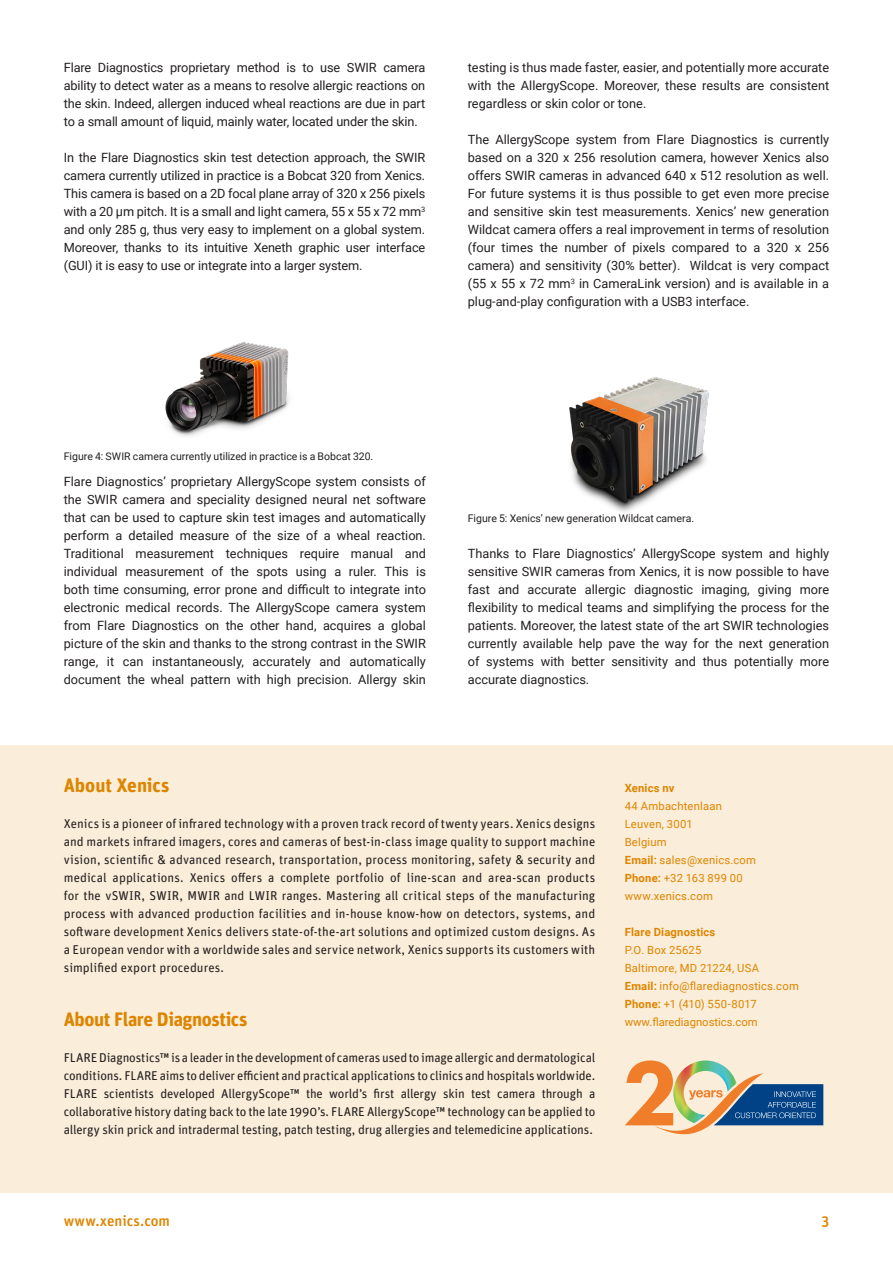
<style>
.page{position:relative;width:893px;height:1263px;background:#fff}
.page>*{position:absolute;margin:0;border:0;box-sizing:border-box;transform-origin:0 0}
.t1{font:700 19.5px "Unit Rounded Pro";letter-spacing:-.02em;color:#de8500}
.t2{font:500 15px "Unit Rounded Pro";color:#de8500}
.t3{font:12.75px/18px "Roboto";color:#231f20;text-align:justify}
.t4{font:12.75px/18px "Unit Rounded Pro";color:#231f20;text-align:justify}
.t5{font:11.25px "Roboto";letter-spacing:.015em;color:#de8500}
.t6{font:700 11.25px "Roboto";letter-spacing:.015em;color:#de8500}
.t7{font:10.5px "Roboto";letter-spacing:.005em;color:#231f20}
.s1{font-weight:700}
</style>
<div class="page">
<img style="left:165px;top:342px;width:124px;height:95px">
<div style="left:0;top:745px;width:893px;height:448px;background:#faedd9"></div>
<img style="left:569px;top:376px;width:140px;height:136px">
<svg style="left:625px;top:1060px;width:198px;height:75px"></svg>
<img style="left:673px;top:1060px;width:63px;height:63px">
<p class="t3" style="left:64px;top:58px;width:363px">Flare Diagnostics proprietary method is to use SWIR camera ability to detect water as a means to resolve allergic reactions on the skin. Indeed, allergen induced wheal reactions are due in part to a small amount of liquid, mainly water, located under the skin.</p>
<p class="t3" style="left:64px;top:148px;width:363px">In the Flare Diagnostics skin test detection approach, the SWIR camera currently utilized in practice is a Bobcat 320 from Xenics.<br>This camera is based on a 2D focal plane array of 320 x 256 pixels with a 20 µm pitch. It is a small and light camera, 55 x 55 x 72 mm<sup>3 </sup>and only 285 g, thus very easy to implement on a global system.<br>Moreover, thanks to its intuitive Xeneth graphic user interface (GUI) it is easy to use or integrate into a larger system.</p>
<p class="t3" style="left:468px;top:58px;width:363px">testing is thus made faster, easier, and potentially more accurate with the AllergyScope. Moreover, these results are consistent regardless or skin color or tone.</p>
<p class="t3" style="left:468px;top:130px;width:363px">The AllergyScope system from Flare Diagnostics is currently based on a 320 x 256 resolution camera, however Xenics also offers SWIR cameras in advanced 640 x 512 resolution as well.<br>For future systems it is thus possible to get even more precise and sensitive skin test measurements. Xenics’ new generation Wildcat camera offers a real improvement in terms of resolution (four times the number of pixels compared to a 320 x 256 camera) and sensitivity (30% better). Wildcat is very compact (55 x 55 x 72 mm<sup>3</sup> in CameraLink version) and is available in a plug-and-play configuration with a USB3 interface.</p>
<p class="t7" style="left:64px;top:449px;width:311px">Figure 4: SWIR camera currently utilized in practice is a Bobcat 320.</p>
<p class="t3" style="left:64px;top:472px;width:364px">Flare Diagnostics’ proprietary AllergyScope system consists of the SWIR camera and speciality designed neural net software that can be used to capture skin test images and automatically perform a detailed measure of the size of a wheal reaction.<br>Traditional measurement techniques require manual and individual measurement of the spots using a ruler. This is both time consuming, error prone and difficult to integrate into electronic medical records. The AllergyScope camera system from Flare Diagnostics on the other hand, acquires a global picture of the skin and thanks to the strong contrast in the SWIR range, it can instantaneously, accurately and automatically document the wheal pattern with high precision. Allergy skin</p>
<p class="t7" style="left:468px;top:511px;width:228px">Figure 5: Xenics’ new generation Wildcat camera.</p>
<p class="t3" style="left:468px;top:544px;width:363px">Thanks to Flare Diagnostics’ AllergyScope system and highly sensitive SWIR cameras from Xenics, it is now possible to have fast and accurate allergic diagnostic imaging, giving more flexibility to medical teams and simplifying the process for the patients. Moreover, the latest state of the art SWIR technologies currently available help pave the way for the next generation of systems with better sensitivity and thus potentially more accurate diagnostics.</p>
<p class="t1" style="left:64px;top:771px;width:107px">About Xenics</p>
<p class="t4" style="left:64px;top:814px;width:533px">Xenics is a pioneer of infrared technology with a proven track record of twenty years. Xenics designs and markets infrared imagers, cores and cameras of best-in-class image quality to support machine vision, scientific &amp; advanced research, transportation, process monitoring, safety &amp; security and medical applications. Xenics offers a complete portfolio of line-scan and area-scan products for the vSWIR, SWIR, MWIR and LWIR ranges. Mastering all critical steps of the manufacturing process with advanced production facilities and in-house know-how on detectors, systems, and software development Xenics delivers state-of-the-art solutions and optimized custom designs. As a European vendor with a worldwide sales and service network, Xenics supports its customers with simplified export procedures.</p>
<p class="t1" style="left:64px;top:1005px;width:185px">About Flare Diagnostics</p>
<p class="t4" style="left:64px;top:1048px;width:533px">FLARE Diagnostics™ is a leader in the development of cameras used to image allergic and dermatological conditions. FLARE aims to deliver efficient and practical applications to clinics and hospitals worldwide.<br>FLARE scientists developed AllergyScope™ the world’s first allergy skin test camera through a collaborative history dating back to the late 1990’s. FLARE AllergyScope™ technology can be applied to allergy skin prick and intradermal testing, patch testing, drug allergies and telemedicine applications.</p>
<p class="t6" style="left:625px;top:780px;width:51px">Xenics nv</p>
<p class="t5" style="left:625px;top:798px;width:99px">44 Ambachtenlaan</p>
<p class="t5" style="left:625px;top:816px;width:70px">Leuven, 3001</p>
<p class="t5" style="left:625px;top:834px;width:44px">Belgium</p>
<p class="t5" style="left:625px;top:852px;width:133px"><span class="s1">Email:</span> sales@xenics.com</p>
<p class="t5" style="left:625px;top:870px;width:120px"><span class="s1">Phone:</span> +32 163 899 00</p>
<p class="t5" style="left:625px;top:888px;width:90px">www.xenics.com</p>
<p class="t6" style="left:625px;top:924px;width:92px">Flare Diagnostics</p>
<p class="t5" style="left:625px;top:942px;width:78px">P.O. Box 25625</p>
<p class="t5" style="left:625px;top:960px;width:136px">Baltimore, MD 21224, USA</p>
<p class="t5" style="left:625px;top:978px;width:176px"><span class="s1">Email:</span> info@flarediagnostics.com</p>
<p class="t5" style="left:625px;top:996px;width:133px"><span class="s1">Phone:</span> +1 (410) 550-8017</p>
<p class="t5" style="left:625px;top:1014px;width:134px">www.flarediagnostics.com</p>
<p class="t2" style="left:64px;top:1210px;width:108px">www.xenics.com</p>
<p class="t2" style="left:821px;top:1210px;width:9px">3</p>
</div>
